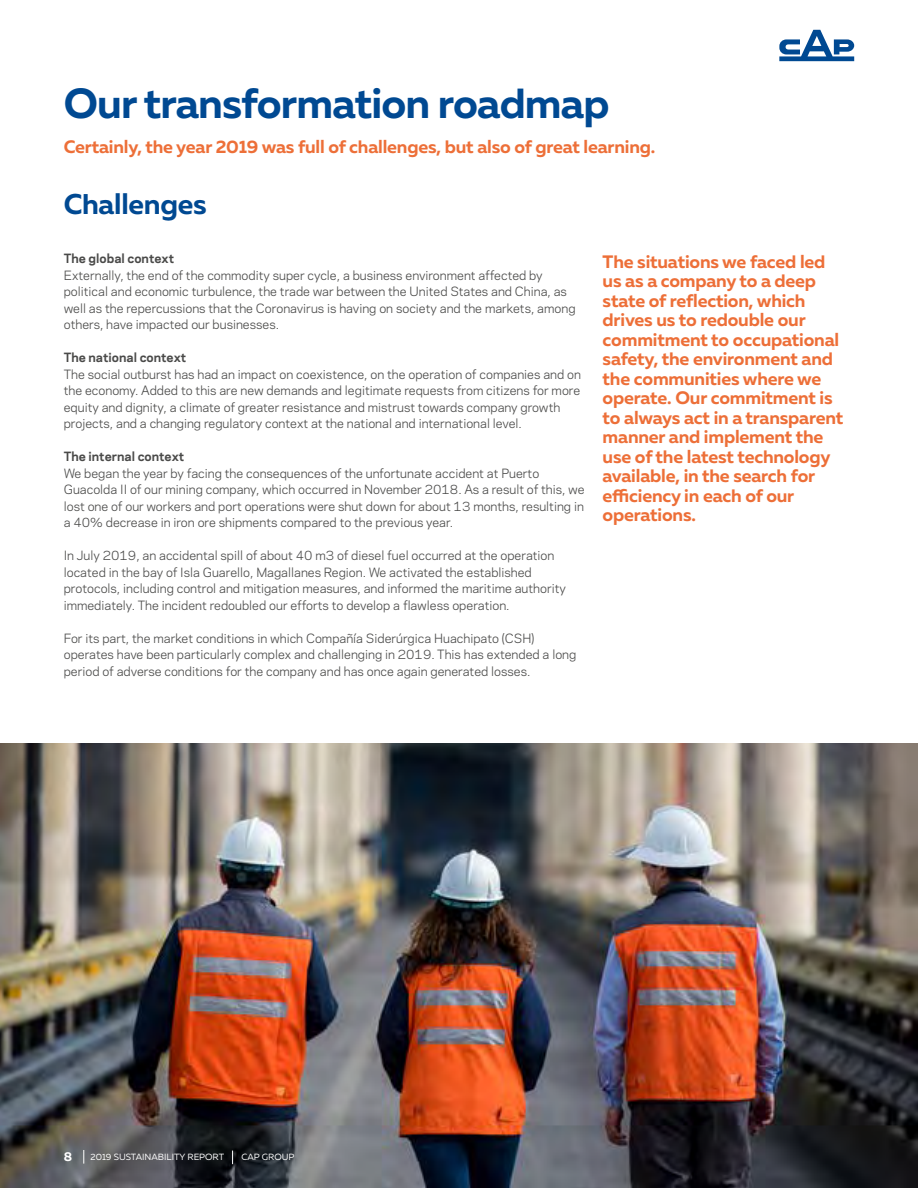
<style>
.page{position:relative;width:918px;height:1188px;background:#fff}
.page>*{position:absolute;margin:0;border:0;box-sizing:border-box;transform-origin:0 0}
.t1{font:700 42px "Muller";letter-spacing:-.02em;color:#004992}
.t2{font:700 28.5px "Muller";letter-spacing:-.01em;color:#004992}
.t3{font:700 18px/19.5px "Muller";letter-spacing:-.01em;color:#ed6f38}
.t4{font:700 12.75px "Muller";color:#fff}
.t5{font:12px/16.5px "Galaxie Polaris";color:#4a4a49}
.t6{font:700 12px "Galaxie Polaris";color:#4a4a49}
.t7{font:9px "Muller";color:#fff}
</style>
<div class="page">
<img style="left:0;top:743px;width:918px;height:445px">
<svg style="left:84px;top:1150px;width:1px;height:14px"></svg>
<svg style="left:232px;top:1151px;width:1px;height:13px"></svg>
<svg style="left:779px;top:30px;width:75px;height:31px"></svg>
<h1 class="t1" style="left:64px;top:77px;width:547px">Our transformation roadmap</h1>
<h3 class="t3" style="left:64px;top:137px;width:593px">Certainly, the year 2019 was full of challenges, but also of great learning.</h3>
<h2 class="t2" style="left:64px;top:186px;width:144px">Challenges</h2>
<p class="t6" style="left:64px;top:250px;width:112px">The global context</p>
<p class="t5" style="left:64px;top:266px;width:513px">Externally, the end of the commodity super cycle, a business environment affected by political and economic turbulence, the trade war between the United States and China, as well as the repercussions that the Coronavirus is having on society and the markets, among others, have impacted our businesses.</p>
<p class="t6" style="left:64px;top:349px;width:124px">The national context</p>
<p class="t5" style="left:64px;top:365px;width:519px">The social outburst has had an impact on coexistence, on the operation of companies and on the economy. Added to this are new demands and legitimate requests from citizens for more equity and dignity, a climate of greater resistance and mistrust towards company growth projects, and a changing regulatory context at the national and international level.</p>
<p class="t6" style="left:64px;top:448px;width:122px">The internal context</p>
<p class="t5" style="left:64px;top:464px;width:522px">We began the year by facing the consequences of the unfortunate accident at Puerto Guacolda II of our mining company, which occurred in November 2018. As a result of this, we lost one of our workers and port operations were shut down for about 13 months, resulting in a 40% decrease in iron ore shipments compared to the previous year.</p>
<p class="t5" style="left:64px;top:547px;width:504px">In July 2019, an accidental spill of about 40 m3 of diesel fuel occurred at the operation located in the bay of Isla Guarello, Magallanes Region. We activated the established protocols, including control and mitigation measures, and informed the maritime authority immediately. The incident redoubled our efforts to develop a flawless operation.</p>
<p class="t5" style="left:64px;top:629px;width:514px">For its part, the market conditions in which Compañía Siderúrgica Huachipato (CSH) operates have been particularly complex and challenging in 2019. This has extended a long period of adverse conditions for the company and has once again generated losses.</p>
<p class="t3" style="left:603px;top:252px;width:242px">The situations we faced led us as a company to a deep state of reflection, which drives us to redouble our commitment to occupational safety, the environment and the communities where we operate. Our commitment is to always act in a transparent manner and implement the use of the latest technology available, in the search for efficiency in each of our operations.</p>
<p class="t4" style="left:64px;top:1149px;width:10px">8</p>
<p class="t7" style="left:91px;top:1151px;width:135px">2019 SUSTAINABILITY REPORT</p>
<p class="t7" style="left:242px;top:1151px;width:54px">CAP GROUP</p>
</div>
